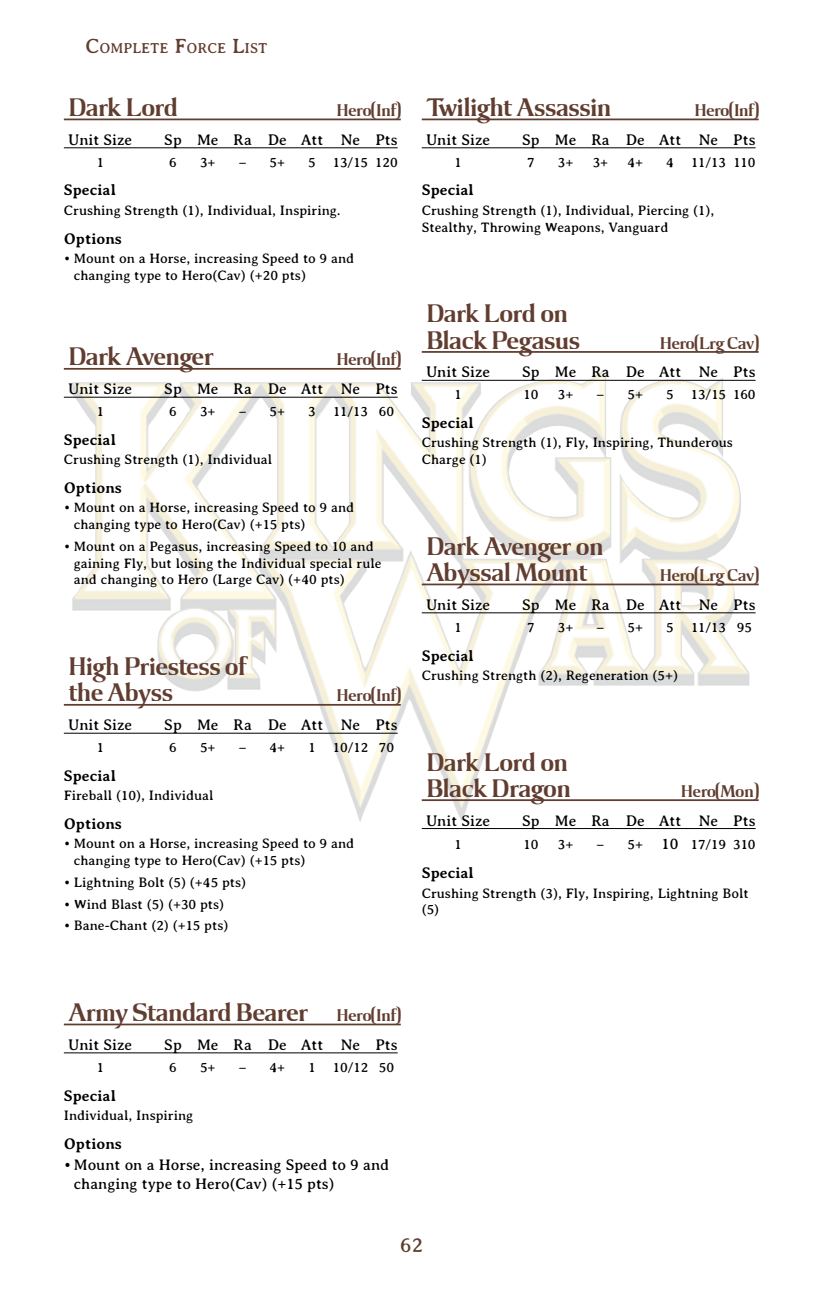
<style>
.page{position:relative;width:834px;height:1290px;background:#fff}
.page>*{position:absolute;margin:0;border:0;box-sizing:border-box;transform-origin:0 0}
.t1{font:700 26.25px/26.2px "Argus RR";color:#613d30}
.t2{font:21px "Averia Serif";color:#613d30}
.t3{font:700 17.5px "Argus RR";letter-spacing:-.005em;color:#613d30}
.t4{font:15.75px/18.9px "Averia Serif";color:#000}
.t5{font:700 15.75px "Averia Serif";color:#000}
.t6{font:14.7px "Averia Serif";color:#613d30}
.t7{font:14px/16.8px "Averia Serif";color:#000}
.s1{font-size:21px}
.s2{font-size:15.75px}
.s3{font-size:17.5px}
</style>
<div class="page">
<img style="left:72px;top:378px;width:622px;height:444px">
<hr style="left:64px;top:119px;width:336px;height:1px;background:#613d30">
<hr style="left:64px;top:147px;width:333px;height:1px;background:#000">
<hr style="left:64px;top:368px;width:336px;height:2px;background:#613d30">
<hr style="left:64px;top:397px;width:333px;height:1px;background:#000">
<hr style="left:64px;top:704px;width:336px;height:2px;background:#613d30">
<hr style="left:64px;top:733px;width:333px;height:1px;background:#000">
<hr style="left:64px;top:1023px;width:336px;height:2px;background:#613d30">
<hr style="left:64px;top:1052px;width:333px;height:1px;background:#000">
<hr style="left:421px;top:119px;width:337px;height:1px;background:#613d30">
<hr style="left:421px;top:147px;width:334px;height:1px;background:#000">
<hr style="left:421px;top:351px;width:337px;height:2px;background:#613d30">
<hr style="left:421px;top:380px;width:334px;height:1px;background:#000">
<hr style="left:421px;top:583px;width:337px;height:2px;background:#613d30">
<hr style="left:421px;top:612px;width:334px;height:1px;background:#000">
<hr style="left:421px;top:799px;width:337px;height:2px;background:#613d30">
<hr style="left:421px;top:828px;width:334px;height:1px;background:#000">
<p class="t6" style="left:86px;top:40px;width:183px"><span class="s1">C</span>OMPLETE <span class="s1">F</span>ORCE <span class="s1">L</span>IST</p>
<h1 class="t1" style="left:69px;top:95px;width:110px">Dark Lord</h1>
<p class="t3" style="left:337px;top:100px;width:65px">Hero(Inf)</p>
<p class="t4" style="left:68px;top:130px;width:66px">Unit Size</p>
<p class="t4" style="left:164px;top:130px;width:235px">Sp Me Ra De Att Ne Pts</p>
<p class="t7" style="left:97px;top:154px;width:9px">1</p>
<p class="t7" style="left:169px;top:154px;width:9px">6</p>
<p class="t7" style="left:200px;top:154px;width:17px">3+</p>
<p class="t7" style="left:239px;top:154px;width:48px">– 5+</p>
<p class="t7" style="left:308px;top:154px;width:91px">5 13/15 120</p>
<p class="t5" style="left:64px;top:181px;width:54px">Special</p>
<p class="t7" style="left:64px;top:202px;width:278px">Crushing Strength (1), Individual, Inspiring.</p>
<p class="t5" style="left:64px;top:230px;width:60px">Options</p>
<p class="t7" style="left:74px;top:250px;width:282px;text-indent:-10px">• Mount on a Horse, increasing Speed to 9 and changing type to Hero(Cav) (+20 pts)</p>
<h1 class="t1" style="left:69px;top:344px;width:146px">Dark Avenger</h1>
<p class="t3" style="left:337px;top:350px;width:65px">Hero(Inf)</p>
<p class="t4" style="left:68px;top:380px;width:66px">Unit Size</p>
<p class="t4" style="left:164px;top:380px;width:235px">Sp Me Ra De Att Ne Pts</p>
<p class="t7" style="left:97px;top:403px;width:9px">1</p>
<p class="t7" style="left:169px;top:403px;width:9px">6</p>
<p class="t7" style="left:200px;top:403px;width:17px">3+</p>
<p class="t7" style="left:239px;top:403px;width:48px">– 5+</p>
<p class="t7" style="left:308px;top:403px;width:87px">3 11/13 60</p>
<p class="t5" style="left:64px;top:431px;width:54px">Special</p>
<p class="t7" style="left:64px;top:451px;width:210px">Crushing Strength (1), Individual</p>
<p class="t5" style="left:64px;top:479px;width:60px">Options</p>
<p class="t7" style="left:74px;top:499px;width:282px;text-indent:-10px">• Mount on a Horse, increasing Speed to 9 and changing type to Hero(Cav) (+15 pts)</p>
<p class="t7" style="left:74px;top:538px;width:309px;text-indent:-10px">• Mount on a Pegasus, increasing Speed to 10 and gaining Fly, but losing the Individual special rule and changing to Hero (Large Cav) (+40 pts)</p>
<h1 class="t1" style="left:69px;top:654px;width:179px">High Priestess of the Abyss</h1>
<p class="t3" style="left:337px;top:686px;width:65px">Hero(Inf)</p>
<p class="t4" style="left:68px;top:716px;width:66px">Unit Size</p>
<p class="t4" style="left:164px;top:716px;width:235px">Sp Me Ra De Att Ne Pts</p>
<p class="t7" style="left:97px;top:739px;width:9px">1</p>
<p class="t7" style="left:169px;top:739px;width:9px">6</p>
<p class="t7" style="left:200px;top:739px;width:17px">5+</p>
<p class="t7" style="left:239px;top:739px;width:48px">– 4+</p>
<p class="t7" style="left:308px;top:739px;width:87px">1 10/12 70</p>
<p class="t5" style="left:64px;top:767px;width:54px">Special</p>
<p class="t7" style="left:64px;top:787px;width:151px">Fireball (10), Individual</p>
<p class="t5" style="left:64px;top:815px;width:60px">Options</p>
<p class="t7" style="left:74px;top:835px;width:282px;text-indent:-10px">• Mount on a Horse, increasing Speed to 9 and changing type to Hero(Cav) (+15 pts)</p>
<p class="t7" style="left:64px;top:874px;width:184px">• Lightning Bolt (5) (+45 pts)</p>
<p class="t7" style="left:64px;top:895px;width:162px">• Wind Blast (5) (+30 pts)</p>
<p class="t7" style="left:64px;top:917px;width:166px">• Bane-Chant (2) (+15 pts)</p>
<h1 class="t1" style="left:426px;top:95px;width:186px">Twilight Assassin</h1>
<p class="t3" style="left:694px;top:100px;width:65px">Hero(Inf)</p>
<p class="t4" style="left:426px;top:130px;width:66px">Unit Size</p>
<p class="t4" style="left:522px;top:130px;width:235px">Sp Me Ra De Att Ne Pts</p>
<p class="t7" style="left:454px;top:154px;width:9px">1</p>
<p class="t7" style="left:527px;top:154px;width:9px">7</p>
<p class="t7" style="left:558px;top:154px;width:17px">3+</p>
<p class="t7" style="left:592px;top:154px;width:17px">3+</p>
<p class="t7" style="left:627px;top:154px;width:17px">4+</p>
<p class="t7" style="left:666px;top:154px;width:91px">4 11/13 110</p>
<p class="t5" style="left:421px;top:181px;width:54px">Special</p>
<p class="t7" style="left:421px;top:202px;width:294px">Crushing Strength (1), Individual, Piercing (1),<br>Stealthy, Throwing Weapons, Vanguard</p>
<h1 class="t1" style="left:426px;top:301px;width:154px">Dark Lord on<br>Black Pegasus</h1>
<p class="t3" style="left:660px;top:333px;width:100px">Hero(Lrg Cav)</p>
<p class="t4" style="left:426px;top:363px;width:66px">Unit Size</p>
<p class="t4" style="left:522px;top:363px;width:235px">Sp Me Ra De Att Ne Pts</p>
<p class="t7" style="left:454px;top:386px;width:9px">1</p>
<p class="t7" style="left:523px;top:386px;width:16px">10</p>
<p class="t7" style="left:558px;top:386px;width:17px">3+</p>
<p class="t7" style="left:596px;top:386px;width:48px">– 5+</p>
<p class="t7" style="left:666px;top:386px;width:91px">5 13/15 160</p>
<p class="t5" style="left:421px;top:414px;width:54px">Special</p>
<p class="t7" style="left:421px;top:434px;width:312px">Crushing Strength (1), Fly, Inspiring, Thunderous<br>Charge (1)</p>
<h1 class="t1" style="left:426px;top:534px;width:178px">Dark Avenger on<br>Abyssal Mount</h1>
<p class="t3" style="left:660px;top:565px;width:100px">Hero(Lrg Cav)</p>
<p class="t4" style="left:426px;top:595px;width:66px">Unit Size</p>
<p class="t4" style="left:522px;top:595px;width:235px">Sp Me Ra De Att Ne Pts</p>
<p class="t7" style="left:454px;top:619px;width:9px">1</p>
<p class="t7" style="left:527px;top:619px;width:9px">7</p>
<p class="t7" style="left:558px;top:619px;width:17px">3+</p>
<p class="t7" style="left:596px;top:619px;width:48px">– 5+</p>
<p class="t7" style="left:666px;top:619px;width:87px">5 11/13 95</p>
<p class="t5" style="left:421px;top:646px;width:54px">Special</p>
<p class="t7" style="left:421px;top:667px;width:258px">Crushing Strength (2), Regeneration (5+)</p>
<h1 class="t1" style="left:426px;top:749px;width:145px">Dark Lord on<br>Black Dragon</h1>
<p class="t3" style="left:681px;top:781px;width:79px">Hero(Mon)</p>
<p class="t4" style="left:426px;top:811px;width:66px">Unit Size</p>
<p class="t4" style="left:522px;top:811px;width:235px">Sp Me Ra De Att Ne Pts</p>
<p class="t7" style="left:454px;top:836px;width:9px">1</p>
<p class="t7" style="left:523px;top:836px;width:16px">10</p>
<p class="t7" style="left:558px;top:836px;width:17px">3+</p>
<p class="t7" style="left:596px;top:836px;width:160px">– 5+ <span class="s2">10</span> 17/19 310</p>
<p class="t5" style="left:421px;top:864px;width:54px">Special</p>
<p class="t7" style="left:421px;top:884px;width:328px">Crushing Strength (3), Fly, Inspiring, Lightning Bolt (5)</p>
<h1 class="t1" style="left:69px;top:1000px;width:333px">Army Standard Bearer <span class="s3">Hero(Inf)</span></h1>
<p class="t4" style="left:68px;top:1035px;width:66px">Unit Size</p>
<p class="t4" style="left:164px;top:1035px;width:235px">Sp Me Ra De Att Ne Pts</p>
<p class="t7" style="left:97px;top:1059px;width:9px">1</p>
<p class="t7" style="left:169px;top:1059px;width:9px">6</p>
<p class="t7" style="left:200px;top:1059px;width:17px">5+</p>
<p class="t7" style="left:239px;top:1059px;width:48px">– 4+</p>
<p class="t7" style="left:308px;top:1059px;width:87px">1 10/12 50</p>
<p class="t5" style="left:64px;top:1086px;width:54px">Special</p>
<p class="t7" style="left:64px;top:1107px;width:131px">Individual, Inspiring</p>
<p class="t5" style="left:64px;top:1134px;width:60px">Options</p>
<p class="t4" style="left:74px;top:1155px;width:317px;text-indent:-10px">•Mount on a Horse, increasing Speed to 9 and changing type to Hero(Cav) (+15 pts)</p>
<h2 class="t2" style="left:400px;top:1233px;width:24px">62</h2>
</div>
